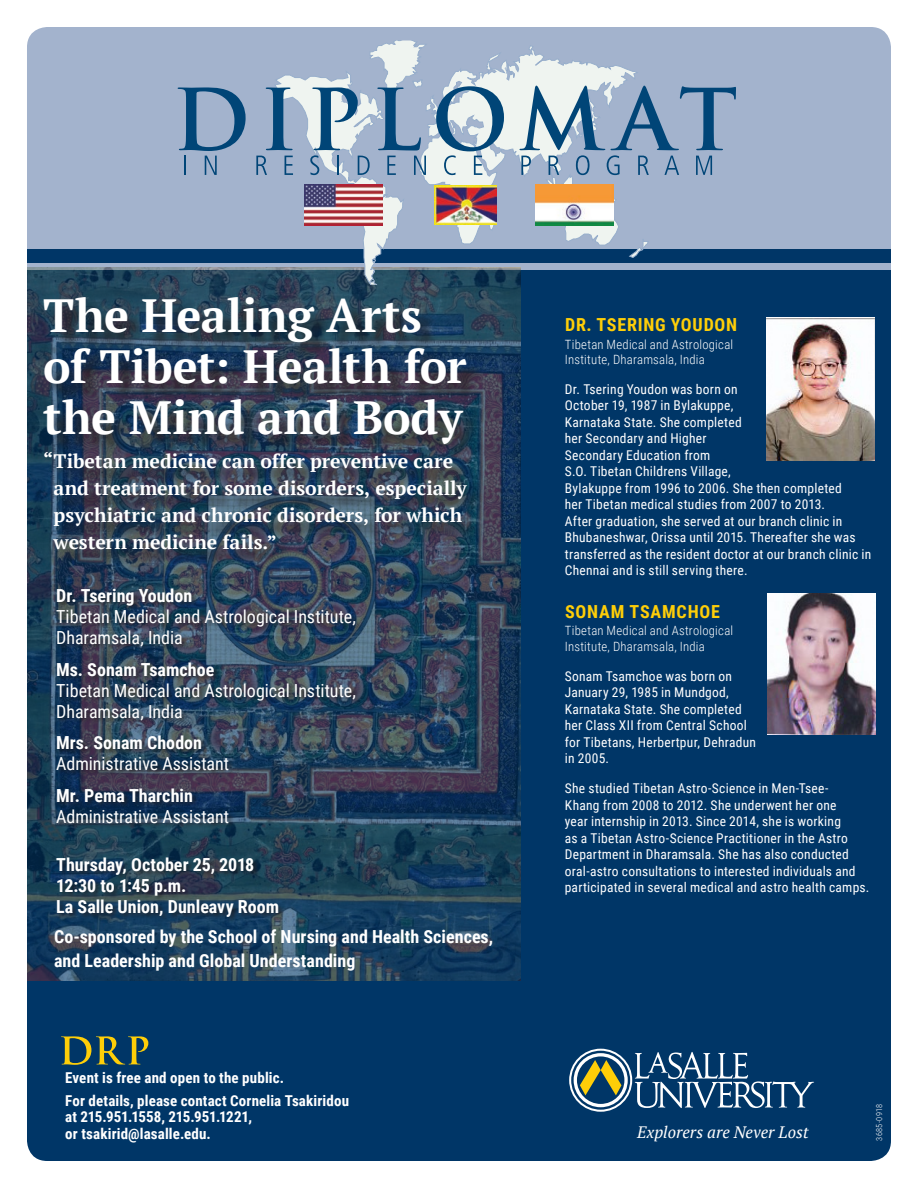
<style>
.page{position:relative;width:918px;height:1188px;background:#fff}
.page>*{position:absolute;margin:0;border:0;box-sizing:border-box;transform-origin:0 0}
.Revised_Speaker{font:700 46.5px/51px "PT Serif";letter-spacing:-.005em;color:#fff}
.Revised_Speaker-2{font:700 19.5px/27px "PT Serif";letter-spacing:-.005em;color:#fff}
.Revised_Speaker-3{font:700 18px/24px "Roboto Condensed";color:#fff}
.Revised_Speaker-4{font:18px/21px "Roboto Condensed";color:#fff}
.Body{font:700 18px "Roboto Condensed";letter-spacing:.045em;color:#fece08}
.t1{font:italic 16.5px "PT Serif";color:#fff}
.Cosponsor{font:700 15px/16.5px "Roboto Condensed";letter-spacing:.01em;color:#fff}
.Body-2{font:13.5px/16.5px "Roboto Condensed";letter-spacing:.02em;color:#fff}
.Body-3{font:300 12.75px/15.5px "Roboto Condensed";letter-spacing:.015em;color:#fff}
.t2{font:300 8.25px "Roboto Condensed";letter-spacing:.035em;color:#fff}
</style>
<div class="page">
<div style="left:27px;top:197px;width:864px;height:964px;background:#003667;border-radius:20px"></div>
<div style="left:27px;top:27px;width:864px;height:127px;background:#a3b3cd;border-radius:20px"></div>
<div style="left:27px;top:69px;width:864px;height:201px;background:#a3b3cd"></div>
<div style="left:27px;top:249px;width:864px;height:13px;background:#003667"></div>
<svg style="left:61px;top:1036px;width:87px;height:29px"></svg>
<svg style="left:569px;top:1049px;width:245px;height:63px"></svg>
<img style="left:27px;top:268px;width:494px;height:713px">
<svg style="left:178px;top:87px;width:68px;height:88px"></svg>
<svg style="left:256px;top:40px;width:480px;height:245px"></svg>
<img style="left:304px;top:185px;width:78px;height:41px">
<img style="left:434px;top:186px;width:63px;height:39px">
<img style="left:536px;top:185px;width:78px;height:41px">
<div style="left:47px;top:300px;width:438px;height:267px;background:#231f20;opacity:.75"></div>
<div style="left:56px;top:588px;width:306px;height:335px;background:#231f20;opacity:.75"></div>
<img style="left:767px;top:318px;width:108px;height:142px">
<img style="left:768px;top:594px;width:108px;height:140px">
<p class="Revised_Speaker" style="left:43px;top:289px;width:425px">The Healing Arts of Tibet: Health for the Mind and Body</p>
<p class="Revised_Speaker-2" style="left:54px;top:447px;width:415px;text-indent:-10px">“Tibetan medicine can offer preventive care and treatment for some disorders, especially psychiatric and chronic disorders, for which western medicine fails.”</p>
<p class="Revised_Speaker-3" style="left:56px;top:583px;width:138px">Dr. Tsering Youdon</p>
<p class="Revised_Speaker-4" style="left:56px;top:606px;width:301px">Tibetan Medical and Astrological Institute,<br>Dharamsala, India</p>
<p class="Revised_Speaker-3" style="left:56px;top:657px;width:160px">Ms. Sonam Tsamchoe</p>
<p class="Revised_Speaker-4" style="left:56px;top:679px;width:301px">Tibetan Medical and Astrological Institute,<br>Dharamsala, India</p>
<p class="Revised_Speaker-3" style="left:56px;top:730px;width:148px">Mrs. Sonam Chodon</p>
<p class="Revised_Speaker-4" style="left:56px;top:753px;width:175px">Administrative Assistant</p>
<p class="Revised_Speaker-3" style="left:56px;top:783px;width:138px">Mr. Pema Tharchin</p>
<p class="Revised_Speaker-4" style="left:56px;top:805px;width:175px">Administrative Assistant</p>
<p class="Revised_Speaker-3" style="left:56px;top:852px;width:200px">Thursday, October 25, 2018</p>
<p class="Revised_Speaker-3" style="left:56px;top:873px;width:132px">12:30 to 1:45 p.m.</p>
<p class="Revised_Speaker-3" style="left:56px;top:894px;width:224px">La Salle Union, Dunleavy Room</p>
<p class="Revised_Speaker-3" style="left:54px;top:924px;width:441px">Co-sponsored by the School of Nursing and Health Sciences, and Leadership and Global Understanding</p>
<p class="Cosponsor" style="left:65px;top:1069px;width:220px">Event is free and open to the public.</p>
<p class="Cosponsor" style="left:65px;top:1092px;width:285px">For details, please contact Cornelia Tsakiridou at 215.951.1558, 215.951.1221,<br>or tsakirid@lasalle.edu.</p>
<p class="Body" style="left:565px;top:312px;width:174px">DR. TSERING YOUDON</p>
<p class="Body-3" style="left:565px;top:336px;width:170px">Tibetan Medical and Astrological<br>Institute, Dharamsala, India</p>
<p class="Body-2" style="left:565px;top:380px;width:308px">Dr. Tsering Youdon was born on<br>October 19, 1987 in Bylakuppe,<br>Karnataka State. She completed<br>her Secondary and Higher<br>Secondary Education from<br>S.O. Tibetan Childrens Village,<br>Bylakuppe from 1996 to 2006. She then completed<br>her Tibetan medical studies from 2007 to 2013.<br>After graduation, she served at our branch clinic in Bhubaneshwar, Orissa until 2015. Thereafter she was transferred as the resident doctor at our branch clinic in Chennai and is still serving there.</p>
<p class="Body" style="left:565px;top:599px;width:156px">SONAM TSAMCHOE</p>
<p class="Body-3" style="left:565px;top:623px;width:170px">Tibetan Medical and Astrological<br>Institute, Dharamsala, India</p>
<p class="Body-2" style="left:565px;top:667px;width:193px">Sonam Tsamchoe was born on<br>January 29, 1985 in Mundgod,<br>Karnataka State. She completed her Class XII from Central School for Tibetans, Herbertpur, Dehradun in 2005.</p>
<p class="Body-2" style="left:565px;top:780px;width:306px">She studied Tibetan Astro-Science in Men-Tsee-<br>Khang from 2008 to 2012. She underwent her one<br>year internship in 2013. Since 2014, she is working<br>as a Tibetan Astro-Science Practitioner in the Astro Department in Dharamsala. She has also conducted oral-astro consultations to interested individuals and participated in several medical and astro health camps.</p>
<p class="t1" style="left:637px;top:1122px;width:173px">Explorers are Never Lost</p>
<p class="t2" style="left:873px;top:1141px;width:38px;rotate:-90deg">3685-0918</p>
</div>
